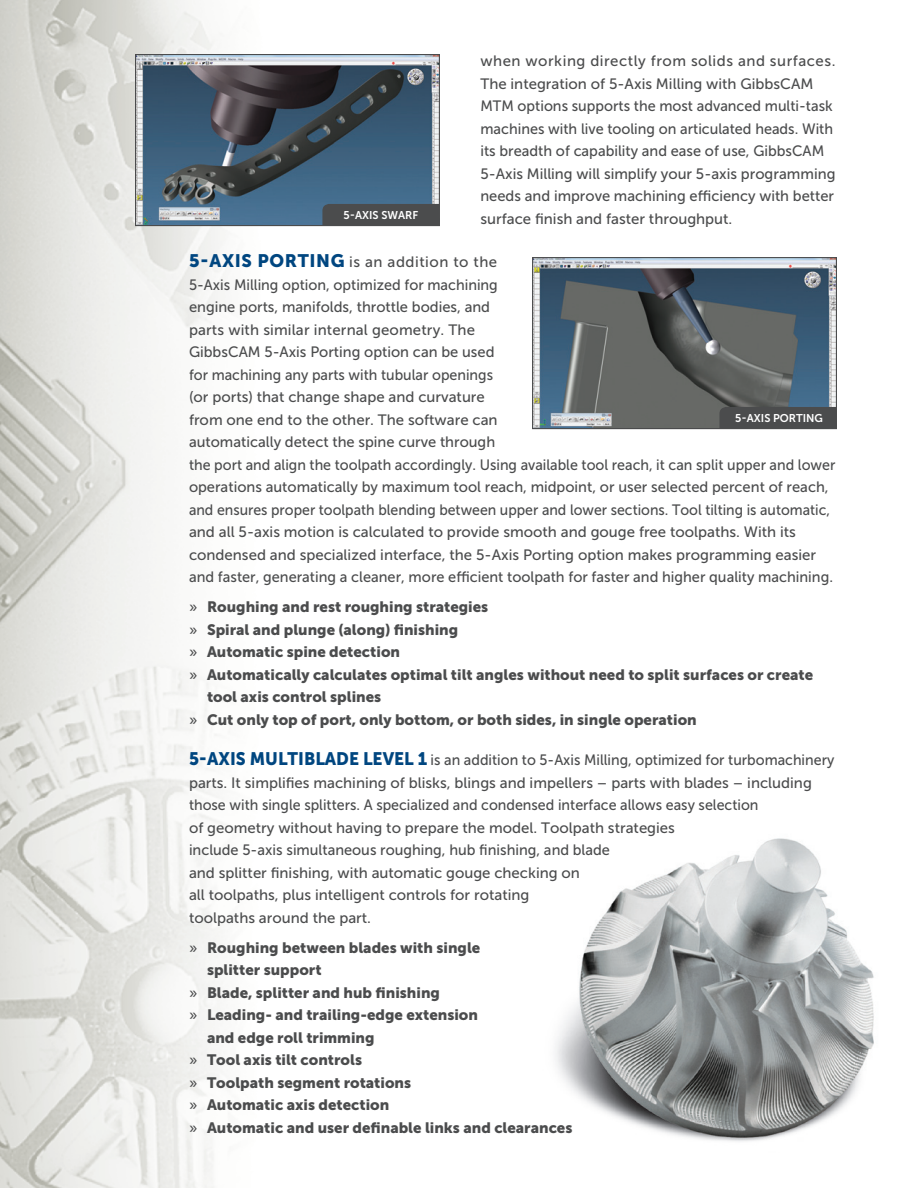
<style>
.page{position:relative;width:918px;height:1188px;background:#fff}
.page>*{position:absolute;margin:0;border:0;box-sizing:border-box;transform-origin:0 0}
.Body_Copy{font:15px/22.5px "Museo Sans 500";color:#4b4c4d}
.Body_Copy-2{font:15px "Museo Sans 900";color:#4b4c4d}
.Body_Copy-3{font:15px/22.5px "Museo Sans 500";color:#4b4c4d;scale:.95 1}
.Body_Copy-4{font:11.25px "Museo Sans 700";color:#fff}
.s1{font-family:"Museo Sans 900";font-size:18px;color:#004680}
.s2{font-family:"Museo Sans 500"}
</style>
<div class="page">
<img style="left:555px;top:838px;width:319px;height:304px">
<img style="left:0;top:0;width:284px;height:1188px">
<img style="left:137px;top:56px;width:301px;height:168px">
<div style="left:135px;top:54px;width:305px;height:172px;border:1px solid #4b4c4d"></div>
<img style="left:534px;top:259px;width:301px;height:168px">
<div style="left:532px;top:257px;width:305px;height:172px;border:1px solid #4b4c4d"></div>
<div style="left:322px;top:204px;width:118px;height:22px;background:#4b4c4d"></div>
<div style="left:719px;top:407px;width:118px;height:22px;background:#4b4c4d"></div>
<p class="Body_Copy" style="left:480px;top:50px;width:357px">when working directly from solids and surfaces.<br>The integration of 5-Axis Milling with GibbsCAM MTM options supports the most advanced multi-task machines with live tooling on articulated heads. With its breadth of capability and ease of use, GibbsCAM 5-Axis Milling will simplify your 5-axis programming needs and improve machining efficiency with better surface finish and faster throughput.</p>
<p class="Body_Copy" style="left:189px;top:251px;width:648px"><span class="s1">5-AXIS PORTING</span> is an addition to the<br>5-Axis Milling option, optimized for machining<br>engine ports, manifolds, throttle bodies, and<br>parts with similar internal geometry. The<br>GibbsCAM 5-Axis Porting option can be used<br>for machining any parts with tubular openings<br>(or ports) that change shape and curvature<br>from one end to the other. The software can<br>automatically detect the spine curve through<br>the port and align the toolpath accordingly. Using available tool reach, it can split upper and lower operations automatically by maximum tool reach, midpoint, or user selected percent of reach, and ensures proper toolpath blending between upper and lower sections. Tool tilting is automatic, and all 5-axis motion is calculated to provide smooth and gouge free toolpaths. With its condensed and specialized interface, the 5-Axis Porting option makes programming easier and faster, generating a cleaner, more efficient toolpath for faster and higher quality machining.</p>
<p class="Body_Copy-2" style="left:189px;top:598px;width:301px"><span class="s2">»</span> Roughing and rest roughing strategies</p>
<p class="Body_Copy-2" style="left:189px;top:621px;width:271px"><span class="s2">»</span> Spiral and plunge (along) finishing</p>
<p class="Body_Copy-2" style="left:189px;top:643px;width:213px"><span class="s2">»</span> Automatic spine detection</p>
<p class="Body_Copy-2" style="left:189px;top:666px;width:626px"><span class="s2">»</span> Automatically calculates optimal tilt angles without need to split surfaces or create</p>
<p class="Body_Copy-2" style="left:207px;top:688px;width:176px">tool axis control splines</p>
<p class="Body_Copy-2" style="left:189px;top:711px;width:509px"><span class="s2">»</span> Cut only top of port, only bottom, or both sides, in single operation</p>
<p class="Body_Copy-3" style="left:189px;top:749px;width:681px"><span class="s1">5-AXIS MULTIBLADE LEVEL 1</span> is an addition to 5-Axis Milling, optimized for turbomachinery parts. It simplifies machining of blisks, blings and impellers – parts with blades – including those with single splitters. A specialized and condensed interface allows easy selection<br>of geometry without having to prepare the model. Toolpath strategies<br>include 5-axis simultaneous roughing, hub finishing, and blade<br>and splitter finishing, with automatic gouge checking on<br>all toolpaths, plus intelligent controls for rotating<br>toolpaths around the part.</p>
<p class="Body_Copy-2" style="left:189px;top:939px;width:293px"><span class="s2">»</span> Roughing between blades with single</p>
<p class="Body_Copy-2" style="left:207px;top:961px;width:116px">splitter support</p>
<p class="Body_Copy-2" style="left:189px;top:984px;width:252px"><span class="s2">»</span> Blade, splitter and hub finishing</p>
<p class="Body_Copy-2" style="left:189px;top:1006px;width:291px"><span class="s2">»</span> Leading- and trailing-edge extension</p>
<p class="Body_Copy-2" style="left:207px;top:1029px;width:169px">and edge roll trimming</p>
<p class="Body_Copy-2" style="left:189px;top:1051px;width:175px"><span class="s2">»</span> Tool axis tilt controls</p>
<p class="Body_Copy-2" style="left:189px;top:1074px;width:224px"><span class="s2">»</span> Toolpath segment rotations</p>
<p class="Body_Copy-2" style="left:189px;top:1096px;width:202px"><span class="s2">»</span> Automatic axis detection</p>
<p class="Body_Copy-2" style="left:189px;top:1119px;width:385px"><span class="s2">»</span> Automatic and user definable links and clearances</p>
<p class="Body_Copy-4" style="left:344px;top:209px;width:76px">5-AXIS SWARF</p>
<p class="Body_Copy-4" style="left:735px;top:412px;width:89px">5-AXIS PORTING</p>
</div>
